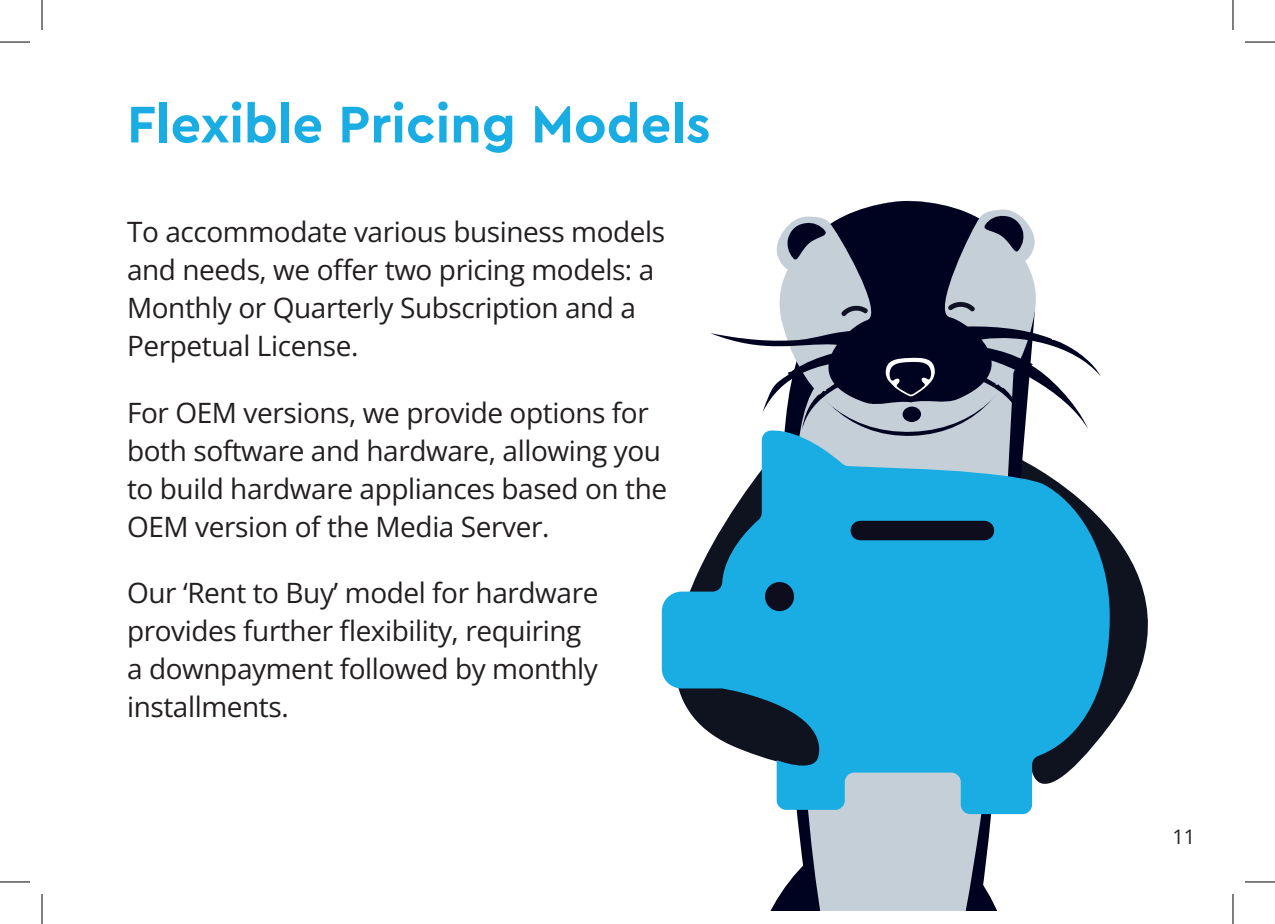
<style>
.page{position:relative;width:1275px;height:924px;background:#fff}
.page>*{position:absolute;margin:0;border:0;box-sizing:border-box;transform-origin:0 0}
.t1{font:700 54px "Cera Pro";color:#1aade4}
.t2{font:28px/38px "Open Sans";letter-spacing:-.015em;color:#231f20}
.t3{font:20px "Open Sans";color:#231f20}
</style>
<div class="page">
<svg style="left:1109px;top:528px;width:39px;height:198px;fill:#0f131f"></svg>
<svg style="left:779px;top:269px;width:257px;height:55px"></svg>
<svg style="left:1029px;top:226px;width:6px;height:31px"></svg>
<svg style="left:776px;top:223px;width:15px;height:54px"></svg>
<svg style="left:791px;top:201px;width:238px;height:123px;background:#686e80"></svg>
<svg style="left:710px;top:324px;width:390px;height:105px"></svg>
<svg style="left:840px;top:303px;width:29px;height:14px"></svg>
<svg style="left:947px;top:300px;width:29px;height:13px"></svg>
<div style="left:902px;top:406px;width:19px;height:16px;background:#00031f;border-radius:50%"></div>
<svg style="left:662px;top:429px;width:447px;height:354px;fill:#1aade4"></svg>
<div style="left:860px;top:520px;width:124px;height:20px;background:#0d0d1e"></div>
<div style="left:765px;top:581px;width:29px;height:30px;background:#0d0d1e;border-radius:50%"></div>
<svg style="left:662px;top:672px;width:388px;height:237px"></svg>
<hr style="left:0;top:42px;width:30px;height:1px;background:#000">
<hr style="left:1245px;top:42px;width:30px;height:1px;background:#000">
<hr style="left:0;top:881px;width:30px;height:1px;background:#000">
<hr style="left:1245px;top:881px;width:30px;height:1px;background:#000">
<hr style="left:42px;top:0;width:1px;height:30px;background:#000">
<hr style="left:42px;top:893px;width:1px;height:30px;background:#000">
<hr style="left:1232px;top:0;width:1px;height:30px;background:#000">
<hr style="left:1232px;top:893px;width:1px;height:30px;background:#000">
<h1 class="t1" style="left:127px;top:88px;width:585px">Flexible Pricing Models</h1>
<p class="t2" style="left:127px;top:212px;width:539px">To accommodate various business models and needs, we offer two pricing models: a Monthly or Quarterly Subscription and a Perpetual License.</p>
<p class="t2" style="left:127px;top:392px;width:542px">For OEM versions, we provide options for both software and hardware, allowing you to build hardware appliances based on the OEM version of the Media Server.</p>
<p class="t2" style="left:127px;top:573px;width:473px">Our ‘Rent to Buy’ model for hardware provides further flexibility, requiring a downpayment followed by monthly installments.</p>
<p class="t3" style="left:1172px;top:822px;width:24px">11</p>
</div>
